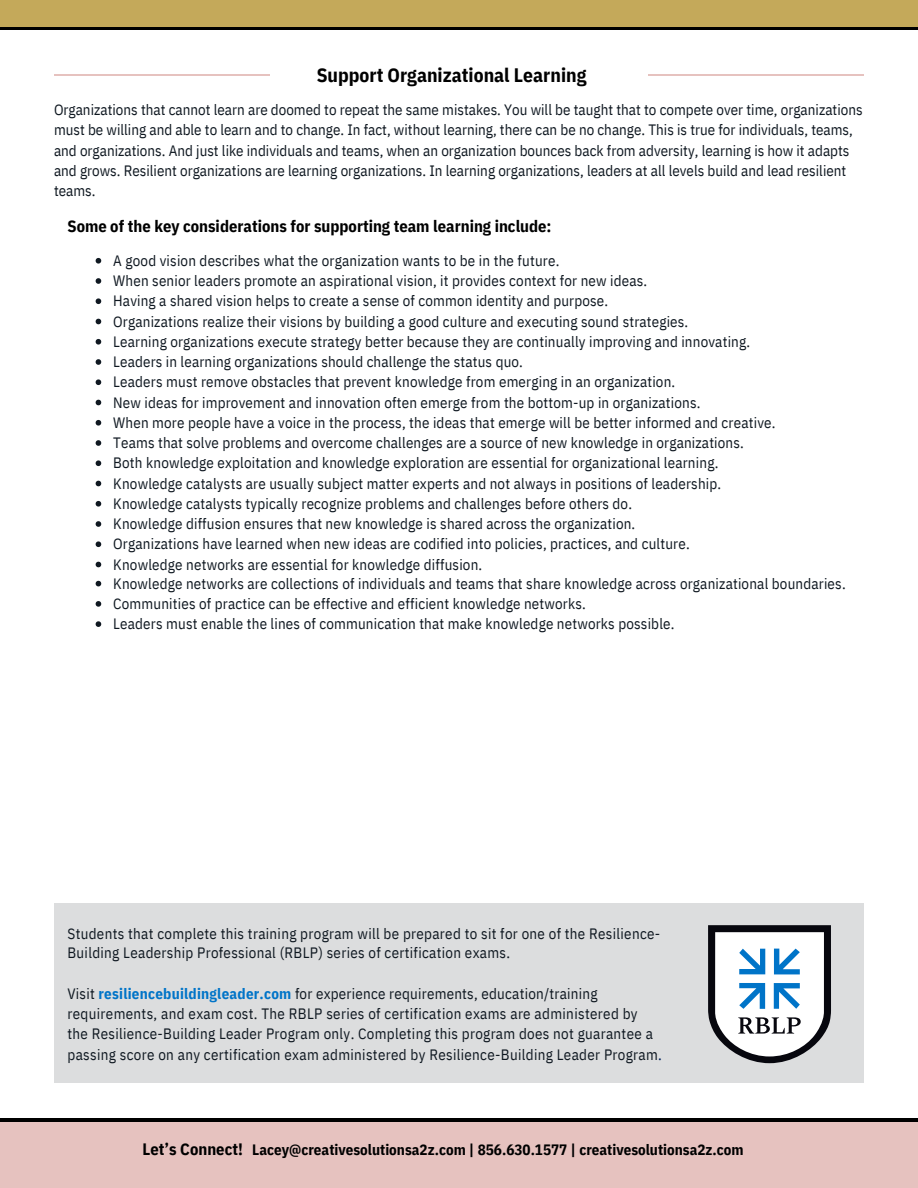
<style>
.page{position:relative;width:918px;height:1188px;background:#fff}
.page>*{position:absolute;margin:0;border:0;box-sizing:border-box;transform-origin:0 0}
.t1{font:700 19.5px "IBM Plex Sans Cond";color:#000}
.t2{font:700 16.5px "IBM Plex Sans Cond";color:#000}
.t3{font:15px/20.2px "IBM Plex Sans Cond";letter-spacing:.01em;color:#0f1821}
.t4{font:700 15px "IBM Plex Sans Cond";color:#000}
.s1{font-weight:700;color:#0074c8}
.s2{color:#00205b}
.s3{font-size:16.5px}
</style>
<div class="page">
<hr style="left:54px;top:74px;width:216px;height:2px;background:#e6c2bf">
<hr style="left:648px;top:74px;width:216px;height:2px;background:#e6c2bf">
<div style="left:54px;top:903px;width:810px;height:180px;background:#dcddde"></div>
<svg style="left:708px;top:925px;width:123px;height:138px;background:#b2bcc5"></svg>
<svg style="left:96px;top:258px;width:5px;height:6px"></svg>
<svg style="left:96px;top:278px;width:5px;height:6px"></svg>
<svg style="left:96px;top:298px;width:5px;height:6px"></svg>
<svg style="left:96px;top:319px;width:5px;height:5px"></svg>
<svg style="left:96px;top:339px;width:5px;height:6px"></svg>
<svg style="left:96px;top:359px;width:5px;height:6px"></svg>
<svg style="left:96px;top:379px;width:5px;height:6px"></svg>
<svg style="left:96px;top:400px;width:5px;height:5px"></svg>
<svg style="left:96px;top:420px;width:5px;height:6px"></svg>
<svg style="left:96px;top:440px;width:5px;height:6px"></svg>
<svg style="left:96px;top:460px;width:5px;height:6px"></svg>
<svg style="left:96px;top:481px;width:5px;height:5px"></svg>
<svg style="left:96px;top:501px;width:5px;height:6px"></svg>
<svg style="left:96px;top:521px;width:5px;height:6px"></svg>
<svg style="left:96px;top:541px;width:5px;height:6px"></svg>
<svg style="left:96px;top:562px;width:5px;height:5px"></svg>
<svg style="left:96px;top:581px;width:5px;height:5px"></svg>
<svg style="left:96px;top:601px;width:5px;height:6px"></svg>
<svg style="left:96px;top:621px;width:5px;height:6px"></svg>
<div style="left:0;top:0;width:918px;height:27px;background:#c4a95a"></div>
<hr style="left:0;top:27px;width:918px;height:3px;background:#000">
<div style="left:0;top:1120px;width:918px;height:68px;background:#e6c2bf"></div>
<hr style="left:0;top:1119px;width:918px;height:3px;background:#000">
<h1 class="t1" style="left:317px;top:62px;width:271px">Support Organizational Learning</h1>
<p class="t3" style="left:54px;top:99px;width:810px">Organizations that cannot learn are doomed to repeat the same mistakes. You will be taught that to compete over time, organizations must be willing and able to learn and to change. In fact, without learning, there can be no change. This is true for individuals, teams, and organizations. And just like individuals and teams, when an organization bounces back from adversity, learning is how it adapts and grows. Resilient organizations are learning organizations. In learning organizations, leaders at all levels build and lead resilient teams.</p>
<p class="t2" style="left:68px;top:215px;width:486px">Some of the key considerations for supporting team learning include:</p>
<p class="t3" style="left:113px;top:250px;width:734px">A good vision describes what the organization wants to be in the future.<br>When senior leaders promote an aspirational vision, it provides context for new ideas.<br>Having a shared vision helps to create a sense of common identity and purpose.<br>Organizations realize their visions by building a good culture and executing sound strategies.<br>Learning organizations execute strategy better because they are continually improving and innovating.<br>Leaders in learning organizations should challenge the status quo.<br>Leaders must remove obstacles that prevent knowledge from emerging in an organization.<br>New ideas for improvement and innovation often emerge from the bottom-up in organizations.<br>When more people have a voice in the process, the ideas that emerge will be better informed and creative.<br>Teams that solve problems and overcome challenges are a source of new knowledge in organizations.<br>Both knowledge exploitation and knowledge exploration are essential for organizational learning.<br>Knowledge catalysts are usually subject matter experts and not always in positions of leadership.<br>Knowledge catalysts typically recognize problems and challenges before others do.<br>Knowledge diffusion ensures that new knowledge is shared across the organization.<br>Organizations have learned when new ideas are codified into policies, practices, and culture.<br>Knowledge networks are essential for knowledge diffusion.<br>Knowledge networks are collections of individuals and teams that share knowledge across organizational boundaries.<br>Communities of practice can be effective and efficient knowledge networks.<br>Leaders must enable the lines of communication that make knowledge networks possible.</p>
<p class="t3" style="left:68px;top:924px;width:594px;line-height:19.2px">Students that complete this training program will be prepared to sit for one of the Resilience-<br>Building Leadership Professional (RBLP) series of certification exams.</p>
<p class="t3" style="left:68px;top:983px;width:596px">Visit <span class="s1">resiliencebuildingleader.com</span> for experience requirements, education/training requirements, and exam cost. The RBLP series of certification exams are administered by<br>the Resilience-Building Leader Program only. Completing this program does not guarantee a passing score on any certification exam administered by Resilience-Building Leader Program<span class="s2">.</span></p>
<p class="t4" style="left:142px;top:1139px;width:603px"><span class="s3">Let’s Connect!</span> Lacey@creativesolutionsa2z.com | 856.630.1577 | creativesolutionsa2z.com</p>
</div>
